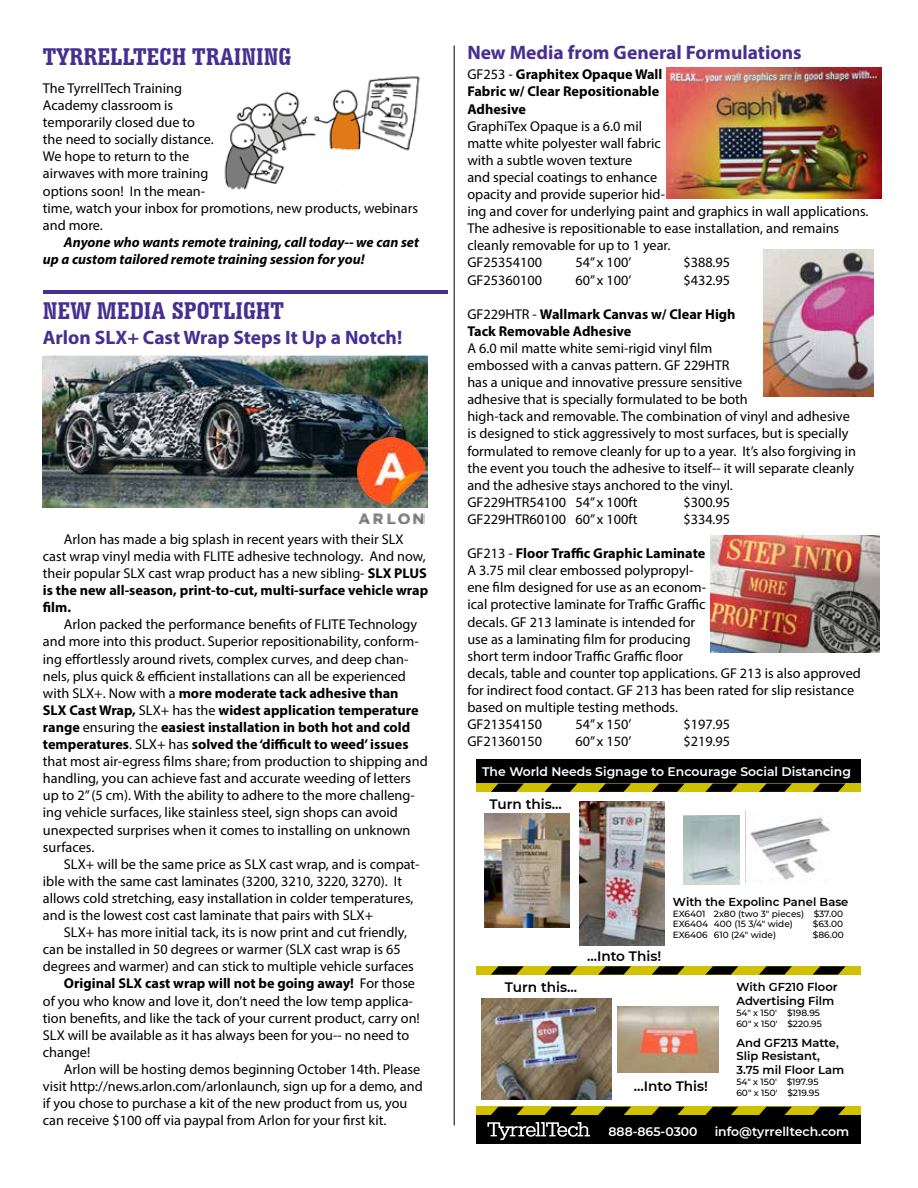
<style>
.page{position:relative;width:918px;height:1188px;background:#fff}
.page>*{position:absolute;margin:0;border:0;box-sizing:border-box;transform-origin:0 0}
.t1{font:700 condensed 25.5px "Serifa BT";color:#472f92}
.t2{font:700 19.5px "Myriad Pro";color:#472f92}
.t3{font:14.25px/17.1px "Myriad Pro";color:#000}
.t4{font:700 14.25px/17.1px "Myriad Pro";color:#000}
.t5{font:italic 700 14.25px/17.1px "Myriad Pro";color:#000}
.t6{font:600 13.65px "Montserrat";color:#000}
.t7{font:600 12.45px "Montserrat";color:#fff}
.t8{font:600 11.55px/13.8px "Montserrat";color:#000}
.t9{font:500 9px/10.8px "Montserrat";color:#000}
.s1{font-weight:700}
.s2{font-weight:400}
</style>
<div class="page">
<hr style="left:454px;top:46px;width:1px;height:1080px;background:#000">
<hr style="left:43px;top:290px;width:405px;height:4px;background:#472f92">
<img style="left:224px;top:76px;width:196px;height:114px">
<img style="left:43px;top:356px;width:384px;height:152px">
<img style="left:667px;top:67px;width:215px;height:131px">
<img style="left:711px;top:535px;width:169px;height:118px">
<div style="left:476px;top:759px;width:385px;height:27px;background:#000"></div>
<div style="left:476px;top:1112px;width:385px;height:32px;background:#000"></div>
<img style="left:484px;top:814px;width:86px;height:113px">
<img style="left:579px;top:801px;width:85px;height:144px">
<img style="left:684px;top:816px;width:55px;height:68px">
<img style="left:746px;top:817px;width:85px;height:66px">
<img style="left:481px;top:999px;width:131px;height:100px">
<img style="left:617px;top:1007px;width:102px;height:66px">
<div style="left:476px;top:784px;width:385px;height:8px;background:#d0c100"></div>
<svg style="left:491px;top:784px;width:33px;height:8px"></svg>
<svg style="left:545px;top:784px;width:32px;height:8px"></svg>
<svg style="left:598px;top:784px;width:33px;height:8px"></svg>
<svg style="left:652px;top:784px;width:32px;height:8px"></svg>
<svg style="left:705px;top:784px;width:33px;height:8px"></svg>
<svg style="left:759px;top:784px;width:33px;height:8px"></svg>
<svg style="left:813px;top:784px;width:32px;height:8px"></svg>
<div style="left:476px;top:966px;width:385px;height:9px;background:#d0c100"></div>
<svg style="left:491px;top:966px;width:33px;height:9px"></svg>
<svg style="left:545px;top:966px;width:32px;height:9px"></svg>
<svg style="left:598px;top:966px;width:33px;height:9px"></svg>
<svg style="left:652px;top:966px;width:33px;height:9px"></svg>
<svg style="left:705px;top:966px;width:33px;height:9px"></svg>
<svg style="left:759px;top:966px;width:33px;height:9px"></svg>
<svg style="left:813px;top:966px;width:33px;height:9px"></svg>
<div style="left:476px;top:1107px;width:385px;height:8px;background:#d0c100"></div>
<svg style="left:491px;top:1107px;width:33px;height:8px"></svg>
<svg style="left:545px;top:1107px;width:32px;height:8px"></svg>
<svg style="left:598px;top:1107px;width:33px;height:8px"></svg>
<svg style="left:652px;top:1107px;width:33px;height:8px"></svg>
<svg style="left:705px;top:1107px;width:33px;height:8px"></svg>
<svg style="left:759px;top:1107px;width:33px;height:8px"></svg>
<svg style="left:813px;top:1107px;width:32px;height:8px"></svg>
<svg style="left:487px;top:1122px;width:103px;height:18px"></svg>
<img style="left:763px;top:249px;width:111px;height:147px">
<img style="left:357px;top:438px;width:68px;height:85px">
<h1 class="t1" style="left:43px;top:41px;width:250px">TYRRELLTECH TRAINING</h1>
<p class="t3" style="left:43px;top:79px;width:377px">The TyrrellTech Training<br>Academy classroom is<br>temporarily closed due to<br>the need to socially distance.<br>We hope to return to the<br>airwaves with more training<br>options soon! In the mean-<br>time, watch your inbox for promotions, new products, webinars and more.</p>
<p class="t5" style="left:43px;top:233px;width:378px;text-indent:21px">Anyone who wants remote training, call today-- we can set up a custom tailored remote training session for you!</p>
<h1 class="t1" style="left:43px;top:295px;width:243px">NEW MEDIA SPOTLIGHT</h1>
<h2 class="t2" style="left:43px;top:324px;width:361px">Arlon SLX+ Cast Wrap Steps It Up a Notch!</h2>
<p class="t3" style="left:43px;top:530px;width:387px;text-indent:21px">Arlon has made a big splash in recent years with their SLX cast wrap vinyl media with FLITE adhesive technology. And now, their popular SLX cast wrap product has a new sibling- <span class="s1">SLX PLUS is the new all-season, print-to-cut, multi-surface vehicle wrap film.</span></p>
<p class="t3" style="left:43px;top:616px;width:386px;text-indent:21px">Arlon packed the performance benefits of FLITE Technology and more into this product. Superior repositionability, conform&shy;ing effortlessly around rivets, complex curves, and deep chan&shy;nels, plus quick &amp; efficient installations can all be experienced with SLX+. Now with a <span class="s1">more moderate tack adhesive than<br>SLX Cast Wrap,</span> SLX+ has the <span class="s1">widest application temperature range</span> ensuring the <span class="s1">easiest installation in both hot and cold temperatures</span>. SLX+ has <span class="s1">solved the ‘difficult to weed’ issues </span>that most air-egress films share; from production to shipping and handling, you can achieve fast and accurate weeding of letters up to 2” (5 cm). With the ability to adhere to the more challeng&shy;ing vehicle surfaces, like stainless steel, sign shops can avoid unexpected surprises when it comes to installing on unknown surfaces.</p>
<p class="t3" style="left:43px;top:855px;width:378px;text-indent:21px">SLX+ will be the same price as SLX cast wrap, and is compat&shy;ible with the same cast laminates (3200, 3210, 3220, 3270). It allows cold stretching, easy installation in colder temperatures, and is the lowest cost cast laminate that pairs with SLX+</p>
<p class="t3" style="left:64px;top:924px;width:345px">SLX+ has more initial tack, its is now print and cut friendly,</p>
<p class="t3" style="left:43px;top:941px;width:359px">can be installed in 50 degrees or warmer (SLX cast wrap is 65</p>
<p class="t3" style="left:43px;top:958px;width:372px">degrees and warmer) and can stick to multiple vehicle surfaces</p>
<p class="t4" style="left:64px;top:975px;width:353px">Original SLX cast wrap will not be going away! <span class="s2">For those</span></p>
<p class="t3" style="left:43px;top:992px;width:372px">of you who know and love it, don’t need the low temp applica-</p>
<p class="t3" style="left:43px;top:1009px;width:378px">tion benefits, and like the tack of your current product, carry on!</p>
<p class="t3" style="left:43px;top:1026px;width:368px">SLX will be available as it has always been for you-- no need to</p>
<p class="t3" style="left:43px;top:1043px;width:49px">change!</p>
<p class="t3" style="left:64px;top:1060px;width:358px">Arlon will be hosting demos beginning October 14th. Please</p>
<p class="t3" style="left:43px;top:1078px;width:381px">visit http://news.arlon.com/arlonlaunch, sign up for a demo, and</p>
<p class="t3" style="left:43px;top:1095px;width:366px">if you chose to purchase a kit of the new product from us, you</p>
<p class="t3" style="left:43px;top:1112px;width:345px">can receive $100 off via paypal from Arlon for your first kit.</p>
<h2 class="t2" style="left:467px;top:39px;width:336px">New Media from General Formulations</h2>
<p class="t4" style="left:467px;top:66px;width:196px"><span class="s2">GF253 -</span> Graphitex Opaque Wall<br>Fabric w/ Clear Repositionable<br>Adhesive</p>
<p class="t3" style="left:467px;top:117px;width:403px">GraphiTex Opaque is a 6.0 mil<br>matte white polyester wall fabric<br>with a subtle woven texture<br>and special coatings to enhance<br>opacity and provide superior hid-<br>ing and cover for underlying paint and graphics in wall applications.<br>The adhesive is repositionable to ease installation, and remains cleanly removable for up to 1 year.<br>GF25354100</p>
<p class="t3" style="left:575px;top:254px;width:57px">54” x 100’</p>
<p class="t3" style="left:683px;top:254px;width:48px">$388.95</p>
<p class="t3" style="left:467px;top:271px;width:76px">GF25360100</p>
<p class="t3" style="left:575px;top:271px;width:57px">60” x 100’</p>
<p class="t3" style="left:683px;top:271px;width:48px">$432.95</p>
<p class="t4" style="left:467px;top:305px;width:270px"><span class="s2">GF229HTR -</span> Wallmark Canvas w/ Clear High<br>Tack Removable Adhesive</p>
<p class="t3" style="left:467px;top:339px;width:390px">A 6.0 mil matte white semi-rigid vinyl film<br>embossed with a canvas pattern. GF 229HTR<br>has a unique and innovative pressure sensitive<br>adhesive that is specially formulated to be both<br>high-tack and removable. The combination of vinyl and adhesive is designed to stick aggressively to most surfaces, but is specially formulated to remove cleanly for up to a year. It’s also forgiving in the event you touch the adhesive to itself-- it will separate cleanly and the adhesive stays anchored to the vinyl.<br>GF229HTR54100 54” x 100ft</p>
<p class="t3" style="left:683px;top:493px;width:48px">$300.95</p>
<p class="t3" style="left:467px;top:510px;width:172px">GF229HTR60100 60” x 100ft</p>
<p class="t3" style="left:683px;top:510px;width:48px">$334.95</p>
<p class="t3" style="left:467px;top:545px;width:395px">GF213 - <span class="s1">Floor Traffic Graphic Laminate<br></span>A 3.75 mil clear embossed polypropyl-<br>ene film designed for use as an econom-<br>ical protective laminate for Traffic Graffic<br>decals. GF 213 laminate is intended for<br>use as a laminating film for producing<br>short term indoor Traffic Graffic floor<br>decals, table and counter top applications. GF 213 is also approved for indirect food contact. GF 213 has been rated for slip resistance based on multiple testing methods.<br>GF21354150</p>
<p class="t3" style="left:575px;top:716px;width:57px">54” x 150’</p>
<p class="t3" style="left:683px;top:716px;width:48px">$197.95</p>
<p class="t3" style="left:467px;top:733px;width:76px">GF21360150</p>
<p class="t3" style="left:575px;top:733px;width:57px">60” x 150’</p>
<p class="t3" style="left:683px;top:733px;width:48px">$219.95</p>
<p class="t7" style="left:482px;top:763px;width:370px">The World Needs Signage to Encourage Social Distancing</p>
<p class="t6" style="left:490px;top:794px;width:74px">Turn this...</p>
<p class="t6" style="left:505px;top:978px;width:74px">Turn this...</p>
<p class="t6" style="left:587px;top:946px;width:76px">...Into This!</p>
<p class="t8" style="left:673px;top:894px;width:177px">With the Expolinc Panel Base</p>
<p class="t9" style="left:673px;top:908px;width:172px">EX6401 2x80 (two 3" pieces) $37.00<br>EX6404 400 (15 3/4" wide)</p>
<p class="t9" style="left:813px;top:918px;width:32px">$63.00</p>
<p class="t9" style="left:673px;top:929px;width:105px">EX6406 610 (24" wide)</p>
<p class="t9" style="left:813px;top:929px;width:32px">$86.00</p>
<p class="t6" style="left:634px;top:1076px;width:76px">...Into This!</p>
<p class="t8" style="left:736px;top:980px;width:103px">With GF210 Floor<br>Advertising Film</p>
<p class="t9" style="left:736px;top:1007px;width:87px">54" x 150' $198.95<br>60" x 150' $220.95</p>
<p class="t8" style="left:736px;top:1035px;width:109px">And GF213 Matte,<br>Slip Resistant,<br>3.75 mil Floor Lam</p>
<p class="t9" style="left:736px;top:1076px;width:85px">54" x 150' $197.95<br>60" x 150' $219.95</p>
<p class="t7" style="left:609px;top:1122px;width:91px">888-865-0300</p>
<p class="t7" style="left:715px;top:1122px;width:136px">info@tyrrelltech.com</p>
</div>
